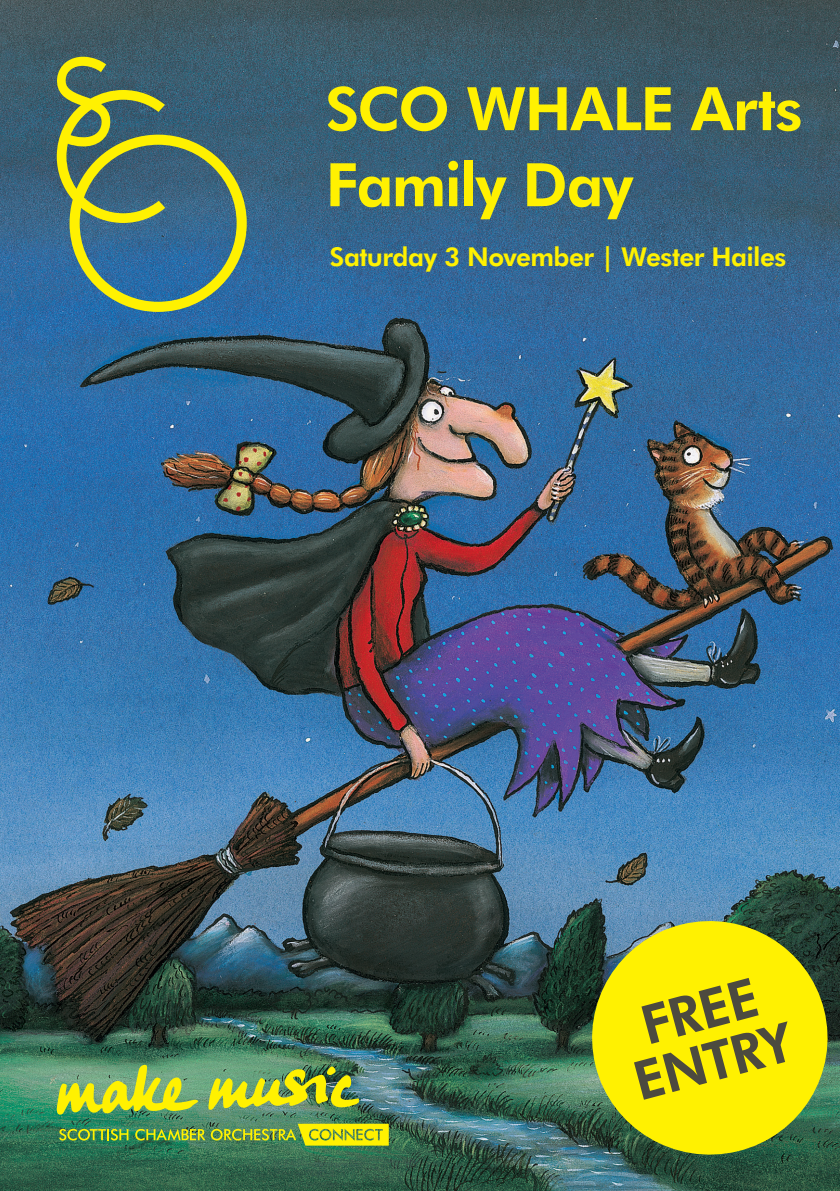
<style>
.page{position:relative;width:840px;height:1191px;background:#fff}
.page>*{position:absolute;margin:0;border:0;box-sizing:border-box;transform-origin:0 0}
.t1{font:800 60px "Futura BT";letter-spacing:-.025em;color:#fff101}
.t2{font:800 54px "Futura BT";color:#4c4a3f}
.t3{font:800 26px "Futura BT";letter-spacing:-.02em;color:#fff101}
</style>
<div class="page">
<img style="left:0;top:0;width:839px;height:1191px">
<img style="left:208px;top:1065px;width:153px;height:45px">
<svg style="left:56px;top:1064px;width:143px;height:51px"></svg>
<svg style="left:59px;top:1128px;width:69px;height:12px"></svg>
<svg style="left:135px;top:1128px;width:70px;height:12px"></svg>
<svg style="left:211px;top:1123px;width:177px;height:22px"></svg>
<svg style="left:579px;top:909px;width:260px;height:257px;fill:#fff101"></svg>
<svg style="left:56px;top:57px;width:190px;height:255px"></svg>
<p class="t1" style="left:325px;top:72px;width:478px">SCO WHALE Arts</p>
<p class="t1" style="left:325px;top:148px;width:309px">Family Day</p>
<p class="t3" style="left:329px;top:240px;width:458px">Saturday 3 November | Wester Hailes</p>
<p class="t2" style="left:633px;top:994px;width:120px;rotate:-15deg">FREE</p>
<p class="t2" style="left:626px;top:1050px;width:164px;rotate:-15deg">ENTRY</p>
</div>
